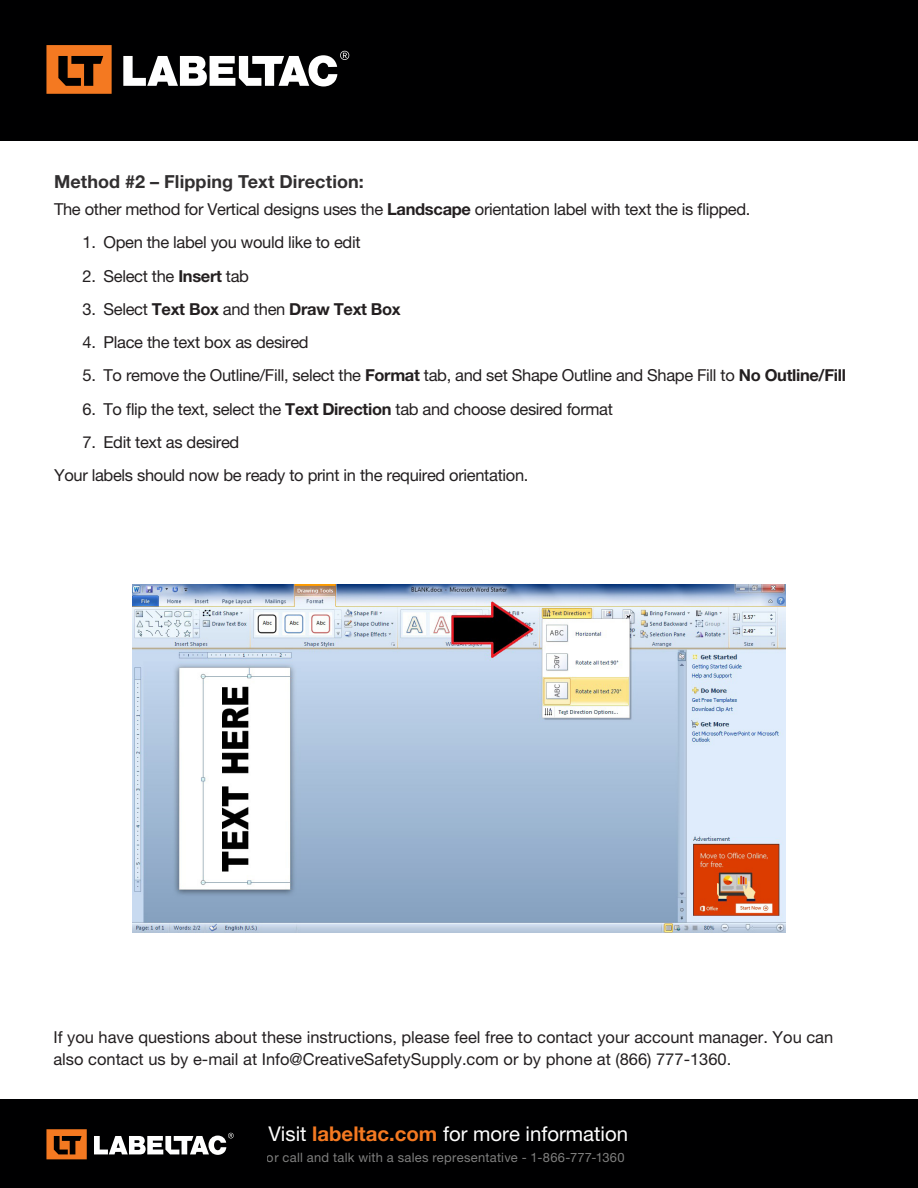
<style>
.page{position:relative;width:918px;height:1188px;background:#fff}
.page>*{position:absolute;margin:0;border:0;box-sizing:border-box;transform-origin:0 0}
.t1{font:20.4px "Helvetica Neue LT Pro";color:#fff}
.PRODUCT_Title{font:700 18px "Helvetica Neue LT Pro";letter-spacing:.005em;color:#312f30}
.t2{font:16.5px "Helvetica Neue LT Pro";letter-spacing:-.02em;color:#231f20}
.t3{font:16.5px/21.6px "Helvetica Neue LT Pro";color:#231f20}
.t4{font:700 16.5px "Helvetica Neue LT Pro";letter-spacing:-.02em;color:#231f20}
.t5{font:12.9px "Helvetica Neue LT Pro";letter-spacing:.02em;color:#fff}
.s1{font-weight:700}
.s2{font-weight:400}
.s3{font-weight:700;color:#f47921}
</style>
<div class="page">
<div style="left:0;top:0;width:918px;height:141px;background:#000001"></div>
<div style="left:0;top:1100px;width:918px;height:88px;background:#000001"></div>
<svg style="left:46px;top:1129px;width:41px;height:30px"></svg>
<svg style="left:94px;top:1133px;width:140px;height:22px"></svg>
<svg style="left:46px;top:45px;width:66px;height:49px"></svg>
<svg style="left:123px;top:51px;width:226px;height:36px"></svg>
<img style="left:133px;top:585px;width:652px;height:347px">
<p class="PRODUCT_Title" style="left:54px;top:171px;width:311px">Method #2 – Flipping Text Direction:</p>
<p class="t2" style="left:54px;top:199px;width:698px">The other method for Vertical designs uses the <span class="s1">Landscape</span> orientation label with text the is flipped.</p>
<p class="t2" style="left:82px;top:232px;width:280px">1. Open the label you would like to edit</p>
<p class="t2" style="left:82px;top:266px;width:168px">2. Select the <span class="s1">Insert</span> tab</p>
<p class="t4" style="left:82px;top:299px;width:320px"><span class="s2">3. Select</span> Text Box <span class="s2">and then</span> Draw Text Box</p>
<p class="t2" style="left:82px;top:332px;width:228px">4. Place the text box as desired</p>
<p class="t2" style="left:82px;top:366px;width:765px">5. To remove the Outline/Fill, select the <span class="s1">Format</span> tab, and set Shape Outline and Shape Fill to <span class="s1">No Outline/Fill</span></p>
<p class="t2" style="left:82px;top:399px;width:532px">6. To flip the text, select the <span class="s1">Text Direction</span> tab and choose desired format</p>
<p class="t2" style="left:82px;top:432px;width:158px">7. Edit text as desired</p>
<p class="t2" style="left:54px;top:466px;width:476px">Your labels should now be ready to print in the required orientation.</p>
<p class="t3" style="left:53px;top:1026px;width:781px">If you have questions about these instructions, please feel free to contact your account manager. You can also contact us by e-mail at Info@CreativeSafetySupply.com or by phone at (866) 777-1360.</p>
<p class="t1" style="left:269px;top:1121px;width:361px">Visit <span class="s3">labeltac.com</span> for more information</p>
<p class="t5" style="left:267px;top:1150px;width:359px">or call and talk with a sales representative - 1-866-777-1360</p>
</div>
